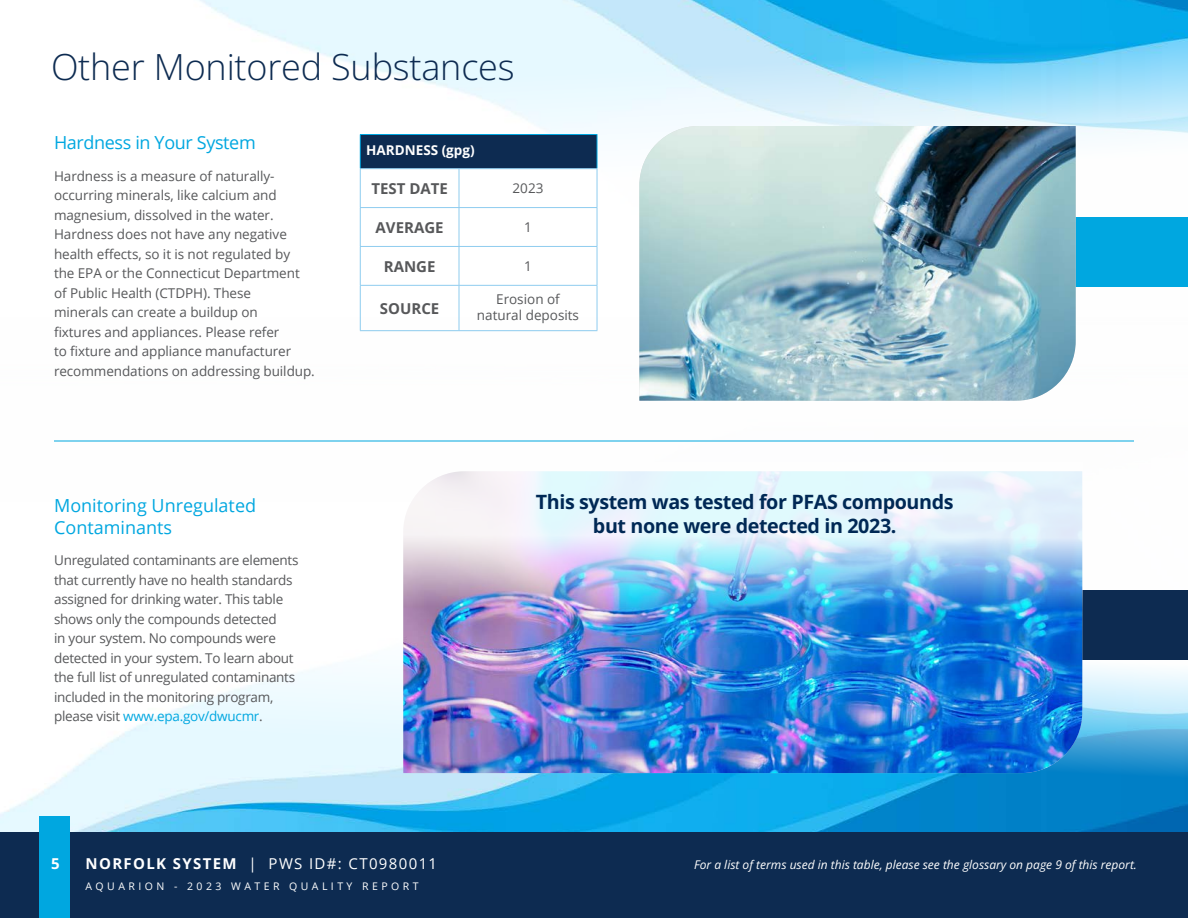
<style>
.page{position:relative;width:1188px;height:918px;background:#fff}
.page>*{position:absolute;margin:0;border:0;box-sizing:border-box;transform-origin:0 0}
.t1{font:300 36px "Open Sans";letter-spacing:-.005em;color:#0d2b51}
.t2{font:700 19.65px "Open Sans";letter-spacing:-.02em;color:#002855}
.t3{font:18px/21.6px "Open Sans";color:#00a7e0}
.t4{font:18px "Open Sans";letter-spacing:-.02em;color:#00a7e0}
.t5{font:15px "Open Sans";letter-spacing:.09em;color:#fff}
.t6{font:700 15px "Open Sans";color:#57585a}
.t7{font:700 15px "Open Sans";color:#fff}
.t8{font:13.5px/19.5px "Open Sans";letter-spacing:-.005em;color:#57585a}
.t9{font:700 13.5px "Open Sans";color:#fff}
.t10{font:italic 12px "Open Sans";color:#fff}
.t11{font:10.5px "Open Sans";letter-spacing:.33em;color:#fff}
.s1{color:#00a7e0}
.s2{font-weight:700}
</style>
<div class="page">
<img style="left:199px;top:0;width:989px;height:318px">
<div style="left:1022px;top:218px;width:166px;height:69px;background:#00a7e0"></div>
<div style="left:360px;top:135px;width:237px;height:34px;background:#0d2b51"></div>
<svg style="left:361px;top:169px;width:236px;height:149px"></svg>
<hr style="left:360px;top:134px;width:99px;height:1px;background:#00a7e0">
<hr style="left:360px;top:135px;width:1px;height:33px;background:#00a7e0">
<hr style="left:459px;top:134px;width:138px;height:1px;background:#00a7e0">
<hr style="left:597px;top:135px;width:1px;height:33px;background:#00a7e0">
<hr style="left:360px;top:168px;width:99px;height:1px;background:#8eccef">
<hr style="left:360px;top:169px;width:1px;height:38px;background:#8eccef">
<hr style="left:459px;top:168px;width:138px;height:1px;background:#8eccef">
<hr style="left:459px;top:169px;width:1px;height:38px;background:#8eccef">
<hr style="left:597px;top:169px;width:1px;height:38px;background:#8eccef">
<hr style="left:360px;top:207px;width:99px;height:1px;background:#8eccef">
<hr style="left:360px;top:208px;width:1px;height:38px;background:#8eccef">
<hr style="left:459px;top:207px;width:138px;height:1px;background:#8eccef">
<hr style="left:459px;top:208px;width:1px;height:38px;background:#8eccef">
<hr style="left:597px;top:208px;width:1px;height:38px;background:#8eccef">
<hr style="left:360px;top:246px;width:99px;height:1px;background:#8eccef">
<hr style="left:360px;top:247px;width:1px;height:38px;background:#8eccef">
<hr style="left:459px;top:246px;width:138px;height:1px;background:#8eccef">
<hr style="left:459px;top:247px;width:1px;height:38px;background:#8eccef">
<hr style="left:597px;top:247px;width:1px;height:38px;background:#8eccef">
<hr style="left:360px;top:285px;width:99px;height:1px;background:#8eccef">
<hr style="left:360px;top:286px;width:1px;height:44px;background:#8eccef">
<hr style="left:459px;top:285px;width:138px;height:1px;background:#8eccef">
<hr style="left:459px;top:286px;width:1px;height:44px;background:#8eccef">
<hr style="left:597px;top:286px;width:1px;height:44px;background:#8eccef">
<img style="left:639px;top:126px;width:437px;height:192px">
<img style="left:0;top:318px;width:1188px;height:515px">
<div style="left:1054px;top:590px;width:134px;height:69px;background:#0d2b51"></div>
<img style="left:403px;top:620px;width:679px;height:153px">
<img style="left:388px;top:463px;width:694px;height:157px">
<div style="left:0;top:833px;width:1188px;height:85px;background:#0d2b51"></div>
<div style="left:39px;top:817px;width:30px;height:101px;background:#00a7e0"></div>
<p class="t1" style="left:51px;top:43px;width:465px">Other Monitored Substances</p>
<p class="t4" style="left:54px;top:130px;width:203px">Hardness in Your System</p>
<p class="t8" style="left:54px;top:166px;width:262px">Hardness is a measure of naturally&shy;occurring minerals, like calcium and magnesium, dissolved in the water.<br>Hardness does not have any negative health effects, so it is not regulated by<br>the EPA or the Connecticut Department of Public Health (CTDPH). These<br>minerals can create a buildup on<br>fixtures and appliances. Please refer<br>to fixture and appliance manufacturer recommendations on addressing buildup.</p>
<p class="t3" style="left:54px;top:494px;width:204px">Monitoring Unregulated<br>Contaminants</p>
<p class="t8" style="left:54px;top:550px;width:246px">Unregulated contaminants are elements that currently have no health standards assigned for drinking water. This table shows only the compounds detected<br>in your system. No compounds were detected in your system. To learn about the full list of unregulated contaminants included in the monitoring program, please visit <span class="s1">www.epa.gov/dwucmr</span>.</p>
<p class="t9" style="left:366px;top:141px;width:110px">HARDNESS (gpg)</p>
<p class="t6" style="left:371px;top:178px;width:78px">TEST DATE</p>
<p class="t8" style="left:513px;top:178px;width:32px">2023</p>
<p class="t6" style="left:376px;top:217px;width:70px">AVERAGE</p>
<p class="t8" style="left:524px;top:217px;width:9px">1</p>
<p class="t6" style="left:384px;top:256px;width:53px">RANGE</p>
<p class="t8" style="left:524px;top:256px;width:9px">1</p>
<p class="t6" style="left:380px;top:298px;width:61px">SOURCE</p>
<p class="t8" style="left:477px;top:290px;width:104px;line-height:16.2px;text-align:center">Erosion of natural deposits</p>
<p class="t2" style="left:536px;top:488px;width:419px">This system was tested for PFAS compounds</p>
<p class="t2" style="left:593px;top:512px;width:305px">but none were detected in 2023.</p>
<p class="t7" style="left:51px;top:853px;width:10px">5</p>
<p class="t5" style="left:86px;top:854px;width:353px"><span class="s2">NORFOLK SYSTEM</span> | PWS ID#: CT0980011</p>
<p class="t11" style="left:86px;top:879px;width:335px">AQUARION - 2023 WATER QUALITY REPORT</p>
<p class="t10" style="left:694px;top:857px;width:444px">For a list of terms used in this table, please see the glossary on page 9 of this report.</p>
</div>
